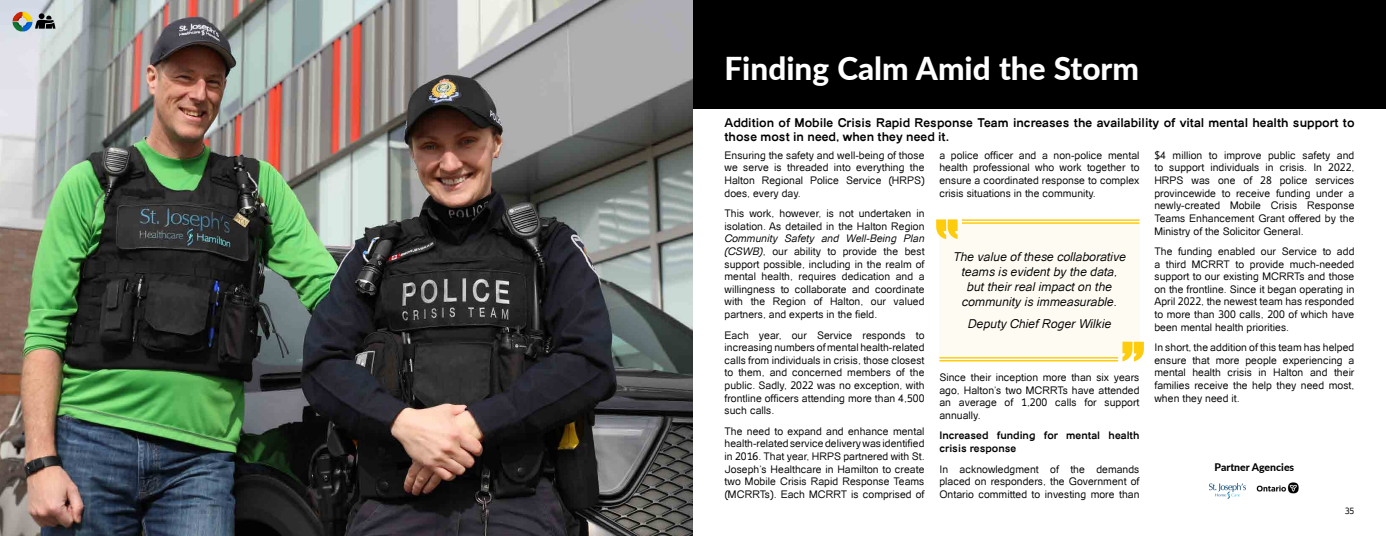
<style>
.page{position:relative;width:1386px;height:536px;background:#fff}
.page>*{position:absolute;margin:0;border:0;box-sizing:border-box;transform-origin:0 0}
.HRPS_Title{font:800 31.5px "Lato";color:#fff}
.HRPS_Nutgraf_White{font:700 12.25px/14px "Catriel";color:#000}
.HRPS_Quote{font:italic 12.25px/14.7px "Catriel";color:#000;text-align:center}
.HRPS_Paragraph{font:10.5px/12.6px "Catriel";color:#000;text-align:justify}
.HRPS_Paragraph-2{font:700 10.5px/12.6px "Catriel";color:#000}
.Paragraph_Style_1{font:800 10.5px "Lato";color:#000}
.t1{font:8.75px "Catriel";color:#000}
.s1{font-style:italic}
</style>
<div class="page">
<div style="left:693px;top:0;width:693px;height:108px;background:#000"></div>
<img style="left:0;top:0;width:693px;height:536px">
<div style="left:939px;top:224px;width:201px;height:133px;background:#fefbf2"></div>
<hr style="left:962px;top:219px;width:178px;height:2px;background:#feca0a">
<hr style="left:962px;top:222px;width:178px;height:2px;background:#feca0a">
<hr style="left:939px;top:357px;width:179px;height:1px;background:#feca0a">
<hr style="left:939px;top:360px;width:179px;height:1px;background:#feca0a">
<svg style="left:936px;top:219px;width:22px;height:20px"></svg>
<svg style="left:1122px;top:341px;width:22px;height:20px"></svg>
<img style="left:13px;top:11px;width:20px;height:20px">
<svg style="left:35px;top:13px;width:20px;height:16px"></svg>
<img style="left:1257px;top:482px;width:42px;height:12px">
<img style="left:1210px;top:484px;width:35px;height:14px">
<p class="HRPS_Title" style="left:724px;top:46px;width:416px">Finding Calm Amid the Storm</p>
<p class="HRPS_Nutgraf_White" style="left:724px;top:116px;width:632px">Addition of Mobile Crisis Rapid Response Team increases the availability of vital mental health support to those most in need, when they need it.</p>
<p class="HRPS_Paragraph" style="left:724px;top:149px;width:202px">Ensuring the safety and well-being of those we serve is threaded into everything the Halton Regional Police Service (HRPS) does, every day.</p>
<p class="HRPS_Paragraph" style="left:724px;top:207px;width:202px">This work, however, is not undertaken in isolation. As detailed in the Halton Region <span class="s1">Community Safety and Well-Being Plan (CSWB)</span>, our ability to provide the best support possible, including in the realm of mental health, requires dedication and a willingness to collaborate and coordinate with the Region of Halton, our valued partners, and experts in the field.</p>
<p class="HRPS_Paragraph" style="left:724px;top:328px;width:202px">Each year, our Service responds to increasing numbers of mental health-related calls from individuals in crisis, those closest to them, and concerned members of the public. Sadly, 2022 was no exception, with frontline officers attending more than 4,500 such calls.</p>
<p class="HRPS_Paragraph" style="left:724px;top:424px;width:202px">The need to expand and enhance mental health-related service delivery was identified in 2016. That year, HRPS partnered with St.<br>Joseph’s Healthcare in Hamilton to create two Mobile Crisis Rapid Response Teams (MCRRTs). Each MCRRT is comprised of</p>
<p class="HRPS_Paragraph" style="left:939px;top:149px;width:202px">a police officer and a non-police mental health professional who work together to ensure a coordinated response to complex crisis situations in the community.</p>
<p class="HRPS_Quote" style="left:953px;top:250px;width:174px">The value of these collaborative teams is evident by the data, but their real impact on the community is immeasurable.</p>
<p class="HRPS_Quote" style="left:968px;top:316px;width:145px">Deputy Chief Roger Wilkie</p>
<p class="HRPS_Paragraph" style="left:939px;top:371px;width:202px">Since their inception more than six years ago, Halton’s two MCRRTs have attended an average of 1,200 calls for support annually.</p>
<p class="HRPS_Paragraph-2" style="left:939px;top:429px;width:202px">Increased funding for mental health crisis response</p>
<p class="HRPS_Paragraph" style="left:939px;top:462px;width:202px">In acknowledgment of the demands placed on responders, the Government of Ontario committed to investing more than</p>
<p class="HRPS_Paragraph" style="left:1154px;top:149px;width:202px">$4 million to improve public safety and to support individuals in crisis. In 2022, HRPS was one of 28 police services provincewide to receive funding under a newly-created Mobile Crisis Response Teams Enhancement Grant offered by the Ministry of the Solicitor General.</p>
<p class="HRPS_Paragraph" style="left:1154px;top:245px;width:202px">The funding enabled our Service to add a third MCRRT to provide much-needed support to our existing MCRRTs and those on the frontline. Since it began operating in April 2022, the newest team has responded to more than 300 calls, 200 of which have been mental health priorities.</p>
<p class="HRPS_Paragraph" style="left:1154px;top:341px;width:202px">In short, the addition of this team has helped ensure that more people experiencing a mental health crisis in Halton and their families receive the help they need most, when they need it.</p>
<p class="Paragraph_Style_1" style="left:1215px;top:459px;width:81px">Partner Agencies</p>
<p class="t1" style="left:1345px;top:506px;width:11px">35</p>
</div>
